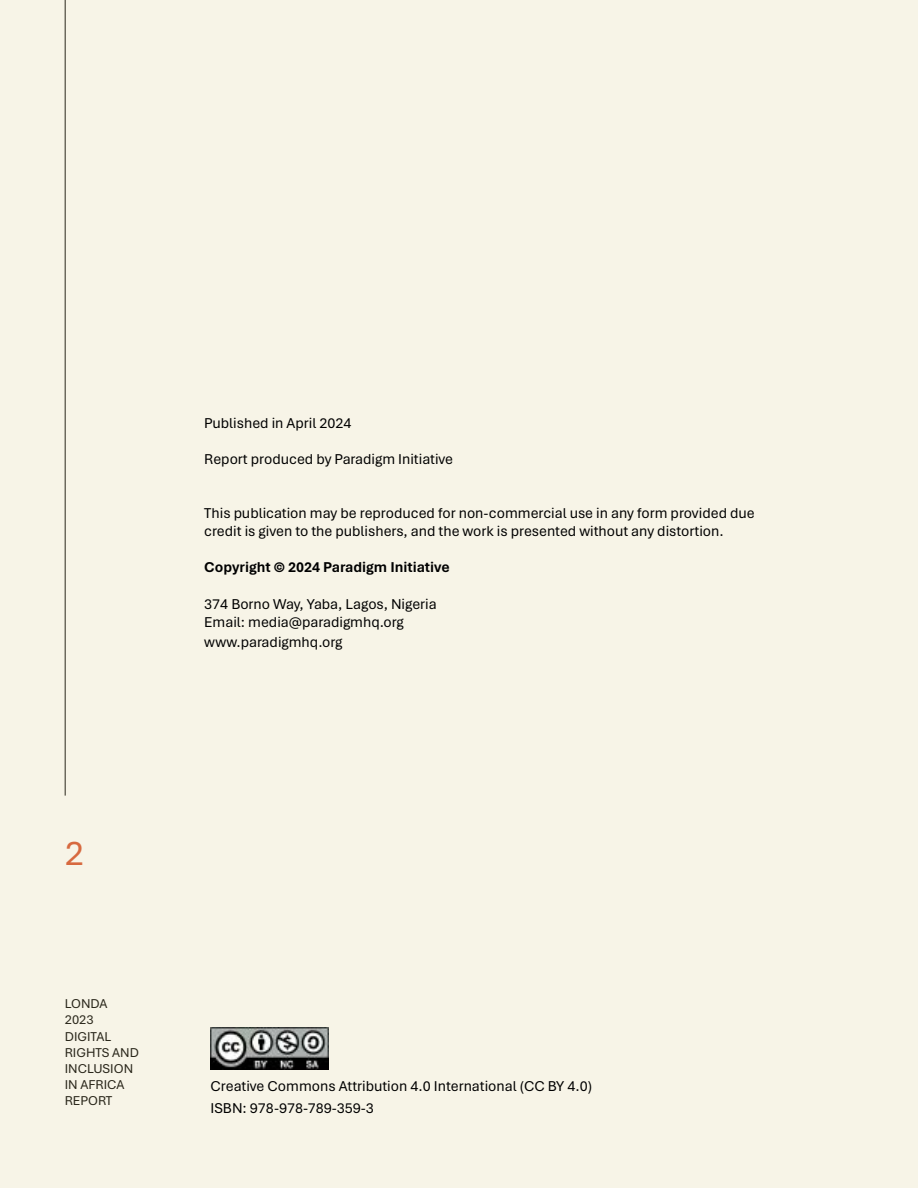
<style>
.page{position:relative;width:918px;height:1188px;background:#f7f4e7}
.page>*{position:absolute;margin:0;border:0;box-sizing:border-box;transform-origin:0 0}
.t1{font:36px "Aptos";color:#d7532e}
.t2{font:15px/18px "Aptos";color:#000}
.t3{font:700 15px "Aptos";color:#000}
.t4{font:13.5px/16.2px "Aptos";color:#000}
</style>
<div class="page">
<img style="left:211px;top:1028px;width:118px;height:41px">
<p class="t2" style="left:204px;top:413px;width:149px">Published in April 2024</p>
<p class="t2" style="left:204px;top:449px;width:250px">Report produced by Paradigm Initiative</p>
<p class="t2" style="left:204px;top:503px;width:552px">This publication may be reproduced for non-commercial use in any form provided due credit is given to the publishers, and the work is presented without any distortion.</p>
<p class="t3" style="left:204px;top:556px;width:247px">Copyright © 2024 Paradigm Initiative</p>
<p class="t2" style="left:204px;top:595px;width:234px">374 Borno Way, Yaba, Lagos, Nigeria<br>Email: media@paradigmhq.org</p>
<p class="t2" style="left:204px;top:633px;width:140px">www.paradigmhq.org</p>
<h1 class="t1" style="left:65px;top:829px;width:21px">2</h1>
<p class="t4" style="left:65px;top:995px;width:76px">LONDA<br>2023<br>DIGITAL<br>RIGHTS AND<br>INCLUSION<br>IN AFRICA<br>REPORT</p>
<p class="t2" style="left:211px;top:1074px;width:383px;line-height:22.2px">Creative Commons Attribution 4.0 International (CC BY 4.0)<br>ISBN: 978-978-789-359-3</p>
</div>
